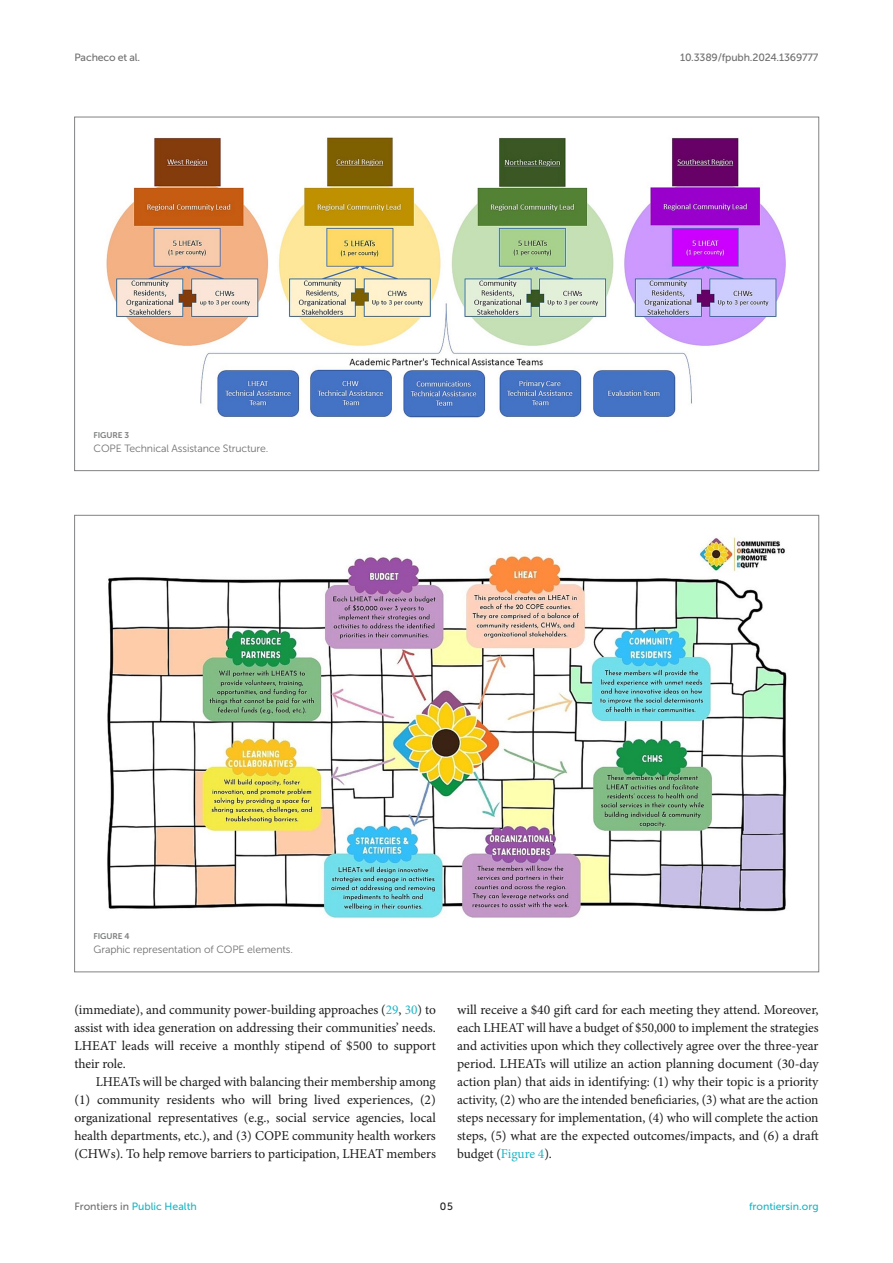
<style>
.page{position:relative;width:893px;height:1263px;background:#fff}
.page>*{position:absolute;margin:0;border:0;box-sizing:border-box;transform-origin:0 0}
.TEXT{font:13.5px/18px "Minion Pro";letter-spacing:-.005em;color:#1b1c1b;text-align:justify}
.FIG_HD{font:10.5px "Museo Sans 300";letter-spacing:-.01em;color:#706f70}
.t1{font:10.5px "Museo Sans 500";letter-spacing:-.015em;color:#706f70}
.t2{font:10.5px "Museo Sans 500";color:#1db5c3}
.t3{font:10.5px "Museo Sans 500";color:#1b1c1b}
.FIG_HD-2{font:8.25px "Museo Sans 700";letter-spacing:-.01em;color:#7e7f7f}
.s1{color:#1db5c3}
.s2{color:#706f70}
</style>
<div class="page">
<img style="left:106px;top:137px;width:680px;height:281px">
<img style="left:107px;top:537px;width:680px;height:381px">
<p class="t1" style="left:74px;top:51px;width:67px">Pacheco et al.</p>
<p class="t1" style="left:680px;top:51px;width:140px">10.3389/fpubh.2024.1369777</p>
<p class="FIG_HD-2" style="left:94px;top:431px;width:37px">FIGURE 3</p>
<p class="FIG_HD" style="left:94px;top:442px;width:176px">COPE Technical Assistance Structure.</p>
<p class="FIG_HD-2" style="left:94px;top:932px;width:37px">FIGURE 4</p>
<p class="FIG_HD" style="left:94px;top:944px;width:201px">Graphic representation of COPE elements.</p>
<p class="TEXT" style="left:74px;top:1001px;width:363px">(immediate), and community power-building approaches (<span class="s1">29</span>, <span class="s1">30</span>) to assist with idea generation on addressing their communities’ needs.<br>LHEAT leads will receive a monthly stipend of $500 to support their role.</p>
<p class="TEXT" style="left:74px;top:1073px;width:363px;text-indent:21px">LHEATs will be charged with balancing their membership among (1) community residents who will bring lived experiences, (2) organizational representatives (e.g., social service agencies, local health departments, etc.), and (3) COPE community health workers (CHWs). To help remove barriers to participation, LHEAT members</p>
<p class="TEXT" style="left:457px;top:1001px;width:363px">will receive a $40 gift card for each meeting they attend. Moreover, each LHEAT will have a budget of $50,000 to implement the strategies and activities upon which they collectively agree over the three-year period. LHEATs will utilize an action planning document (30-day action plan) that aids in identifying: (1) why their topic is a priority activity, (2) who are the intended beneficiaries, (3) what are the action steps necessary for implementation, (4) who will complete the action steps, (5) what are the expected outcomes/impacts, and (6) a draft budget (<span class="s1">Figure 4</span>).</p>
<p class="t2" style="left:74px;top:1200px;width:124px"><span class="s2">Frontiers in</span> Public Health</p>
<p class="t3" style="left:440px;top:1200px;width:14px">05</p>
<p class="t2" style="left:749px;top:1200px;width:71px">frontiersin.org</p>
</div>
